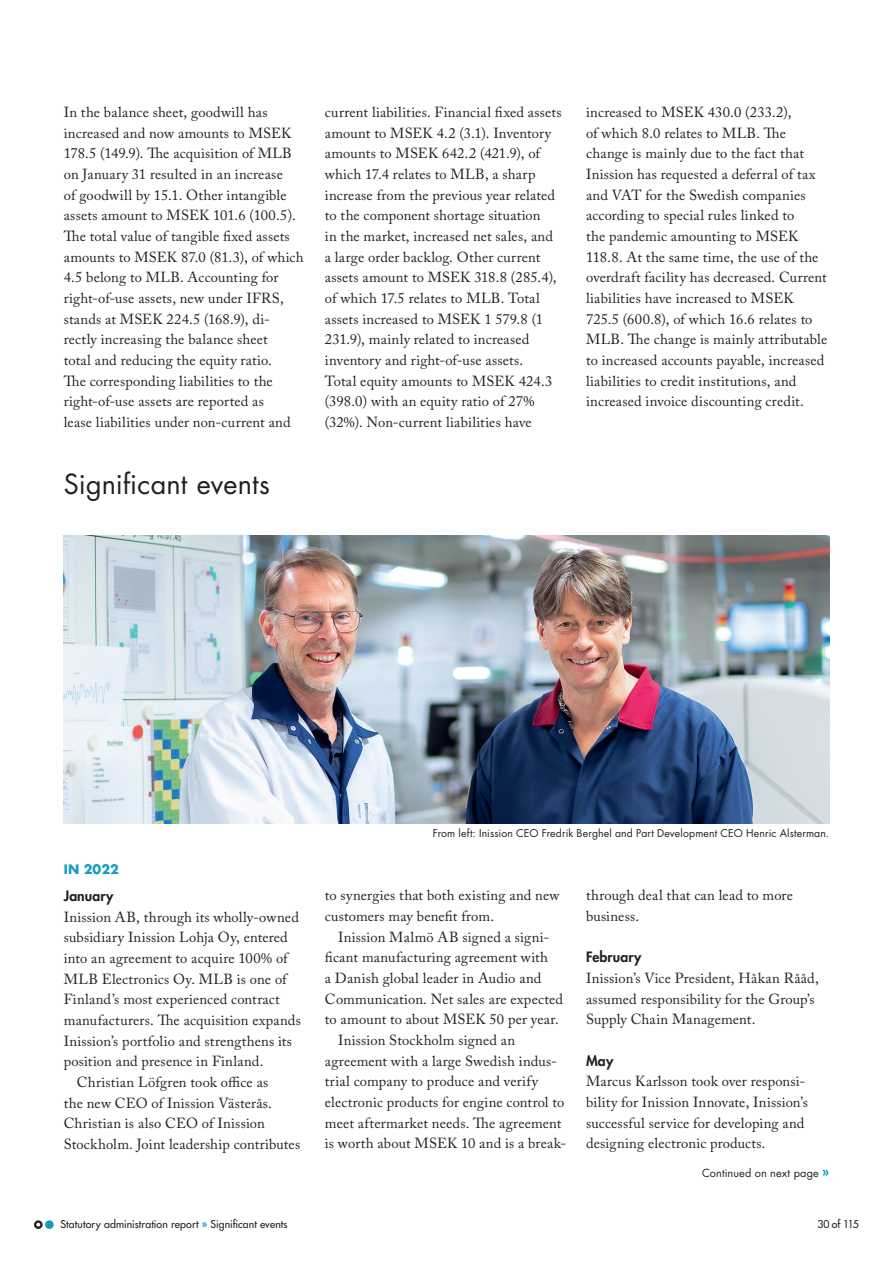
<style>
.page{position:relative;width:893px;height:1263px;background:#fff}
.page>*{position:absolute;margin:0;border:0;box-sizing:border-box;transform-origin:0 0}
.t1{font:27px "Futura Std";letter-spacing:.005em;color:#231f20}
.t2{font:14.55px/20.7px "Adobe Caslon Pro";letter-spacing:.01em;color:#231f20}
.t3{font:800 13.95px "Futura Std";letter-spacing:.01em;color:#231f20}
.t4{font:700 12.75px "Futura Std";letter-spacing:.005em;color:#149dc1}
.t5{font:10.95px "Futura Std";letter-spacing:.015em;color:#231f20}
.t6{font:10.5px "Futura Std";letter-spacing:.01em;color:#231f20}
.t7{font:500 10.5px "Futura Std";letter-spacing:.01em;color:#231f20}
.s1{font-weight:800;color:#149dc1}
.s2{font-weight:800;font-size:13.5px;color:#149dc1}
</style>
<div class="page">
<img style="left:64px;top:536px;width:765px;height:287px">
<div style="left:45px;top:1220px;width:9px;height:9px;background:#149dc1;border-radius:50%"></div>
<svg style="left:34px;top:1220px;width:9px;height:9px"></svg>
<p class="t2" style="left:64px;top:102px;width:241px">In the balance sheet, goodwill has increased and now amounts to MSEK 178.5 (149.9). The acquisition of MLB on January 31 resulted in an increase<br>of goodwill by 15.1. Other intangible assets amount to MSEK 101.6 (100.5).<br>The total value of tangible fixed assets amounts to MSEK 87.0 (81.3), of which 4.5 belong to MLB. Accounting for right-of-use assets, new under IFRS, stands at MSEK 224.5 (168.9), di&shy;rectly increasing the balance sheet<br>total and reducing the equity ratio.<br>The corresponding liabilities to the right-of-use assets are reported as<br>lease liabilities under non-current and</p>
<p class="t2" style="left:325px;top:102px;width:238px">current liabilities. Financial fixed assets amount to MSEK 4.2 (3.1). Inventory amounts to MSEK 642.2 (421.9), of which 17.4 relates to MLB, a sharp increase from the previous year related to the component shortage situation<br>in the market, increased net sales, and a large order backlog. Other current assets amount to MSEK 318.8 (285.4), of which 17.5 relates to MLB. Total assets increased to MSEK 1 579.8 (1<br>231.9), mainly related to increased inventory and right-of-use assets.<br>Total equity amounts to MSEK 424.3 (398.0) with an equity ratio of 27% (32%). Non-current liabilities have</p>
<p class="t2" style="left:586px;top:102px;width:243px">increased to MSEK 430.0 (233.2),<br>of which 8.0 relates to MLB. The change is mainly due to the fact that Inission has requested a deferral of tax and VAT for the Swedish companies according to special rules linked to<br>the pandemic amounting to MSEK 118.8. At the same time, the use of the overdraft facility has decreased. Current liabilities have increased to MSEK 725.5 (600.8), of which 16.6 relates to MLB. The change is mainly attributable to increased accounts payable, increased liabilities to credit institutions, and increased invoice discounting credit.</p>
<h1 class="t1" style="left:64px;top:467px;width:208px">Significant events</h1>
<p class="t4" style="left:64px;top:860px;width:57px">IN 2022</p>
<p class="t3" style="left:64px;top:887px;width:51px">January</p>
<p class="t2" style="left:64px;top:906px;width:237px">Inission AB, through its wholly-owned</p>
<p class="t2" style="left:64px;top:927px;width:225px">subsidiary Inission Lohja Oy, entered</p>
<p class="t2" style="left:64px;top:948px;width:225px">into an agreement to acquire 100% of</p>
<p class="t2" style="left:64px;top:968px;width:224px">MLB Electronics Oy. MLB is one of</p>
<p class="t2" style="left:64px;top:989px;width:218px">Finland’s most experienced contract</p>
<p class="t2" style="left:64px;top:1010px;width:239px">manufacturers. The acquisition expands</p>
<p class="t2" style="left:64px;top:1030px;width:230px">Inission’s portfolio and strengthens its</p>
<p class="t2" style="left:64px;top:1051px;width:201px">position and presence in Finland.</p>
<p class="t2" style="left:77px;top:1072px;width:193px">Christian Löfgren took office as</p>
<p class="t2" style="left:64px;top:1092px;width:210px">the new CEO of Inission Västerås.</p>
<p class="t2" style="left:64px;top:1113px;width:203px">Christian is also CEO of Inission</p>
<p class="t2" style="left:64px;top:1133px;width:238px">Stockholm. Joint leadership contributes</p>
<p class="t7" style="left:60px;top:1217px;width:229px">Statutory administration report <span class="s1">»</span> Significant events</p>
<p class="t6" style="left:433px;top:827px;width:398px">From left: Inission CEO Fredrik Berghel and Part Development CEO Henric Alsterman.</p>
<p class="t2" style="left:325px;top:885px;width:236px">to synergies that both existing and new customers may benefit from.</p>
<p class="t2" style="left:338px;top:926px;width:211px">Inission Malmö AB signed a signi-</p>
<p class="t2" style="left:325px;top:947px;width:225px">ficant manufacturing agreement with</p>
<p class="t2" style="left:325px;top:967px;width:218px">a Danish global leader in Audio and</p>
<p class="t2" style="left:325px;top:988px;width:240px">Communication. Net sales are expected</p>
<p class="t2" style="left:325px;top:1009px;width:236px">to amount to about MSEK 50 per year.</p>
<p class="t2" style="left:338px;top:1029px;width:179px">Inission Stockholm signed an</p>
<p class="t2" style="left:325px;top:1050px;width:232px">agreement with a large Swedish indus-</p>
<p class="t2" style="left:325px;top:1071px;width:215px">trial company to produce and verify</p>
<p class="t2" style="left:325px;top:1091px;width:241px">electronic products for engine control to</p>
<p class="t2" style="left:325px;top:1112px;width:238px">meet aftermarket needs. The agreement</p>
<p class="t2" style="left:325px;top:1133px;width:243px">is worth about MSEK 10 and is a break-</p>
<p class="t2" style="left:586px;top:885px;width:208px">through deal that can lead to more business.</p>
<p class="t3" style="left:586px;top:948px;width:57px">February</p>
<p class="t2" style="left:586px;top:967px;width:234px">Inission’s Vice President, Håkan Rååd, assumed responsibility for the Group’s<br>Supply Chain Management.</p>
<p class="t3" style="left:586px;top:1051px;width:29px">May</p>
<p class="t2" style="left:586px;top:1071px;width:223px">Marcus Karlsson took over responsi&shy;bility for Inission Innovate, Inission’s successful service for developing and designing electronic products.</p>
<p class="t5" style="left:702px;top:1166px;width:129px">Continued on next page <span class="s2">»</span></p>
<p class="t7" style="left:817px;top:1217px;width:43px">30 of 115</p>
</div>
